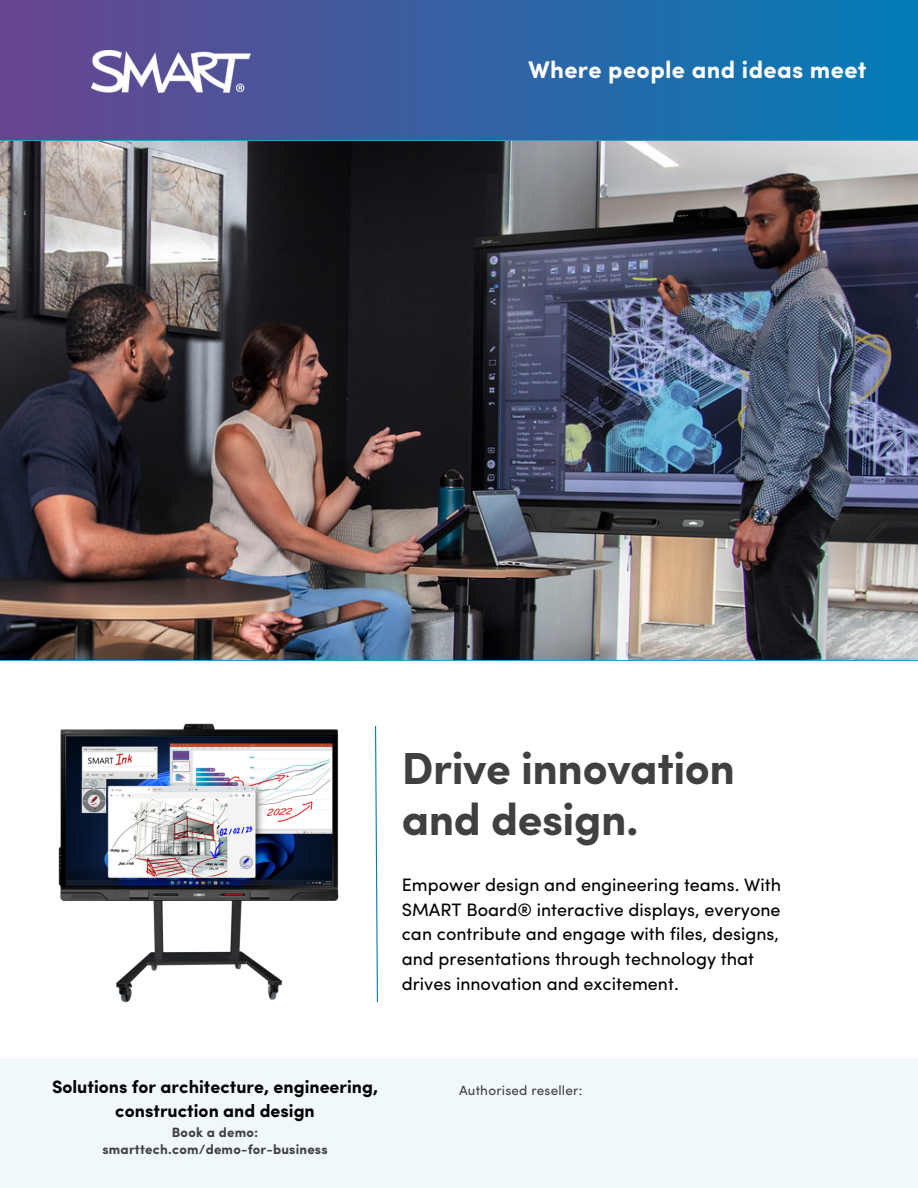
<style>
.page{position:relative;width:918px;height:1188px;background:#fff}
.page>*{position:absolute;margin:0;border:0;box-sizing:border-box;transform-origin:0 0}
.t1{font:700 45px "Sofia Pro";letter-spacing:-.01em;color:#404040}
.t2{font:700 24px "Sofia Pro";letter-spacing:.015em;color:#fff}
.t3{font:18px/24.8px "Sofia Pro";color:#000}
.t4{font:700 18px/24.8px "Sofia Pro";color:#000;text-align:center}
.t5{font:700 13.5px "Sofia Pro";letter-spacing:.015em;color:#404040}
.t6{font:13.5px "Sofia Pro";letter-spacing:.015em;color:#404040}
</style>
<div class="page">
<div style="left:0;top:0;width:918px;height:140px;background:linear-gradient(to right,#69448e,#027cb7)"></div>
<img style="left:92px;top:50px;width:158px;height:42px">
<svg style="left:375px;top:725px;width:3px;height:278px"></svg>
<div style="left:0;top:1059px;width:918px;height:129px;background:#f1f8fb"></div>
<img style="left:116px;top:913px;width:167px;height:90px">
<img style="left:0;top:141px;width:918px;height:519px">
<img style="left:58px;top:723px;width:281px;height:190px">
<p class="t2" style="left:528px;top:60px;width:340px">Where people and ideas meet</p>
<p class="t1" style="left:402px;top:750px;width:335px">Drive innovation</p>
<p class="t1" style="left:402px;top:802px;width:238px">and design.</p>
<p class="t3" style="left:402px;top:874px;width:381px">Empower design and engineering teams. With SMART Board® interactive displays, everyone can contribute and engage with files, designs, and presentations through technology that drives innovation and excitement.</p>
<p class="t4" style="left:52px;top:1076px;width:328px">Solutions for architecture, engineering, construction and design</p>
<p class="t5" style="left:172px;top:1127px;width:88px">Book a demo:</p>
<p class="t5" style="left:102px;top:1144px;width:227px">smarttech.com/demo-for-business</p>
<p class="t6" style="left:459px;top:1085px;width:125px">Authorised reseller:</p>
</div>
